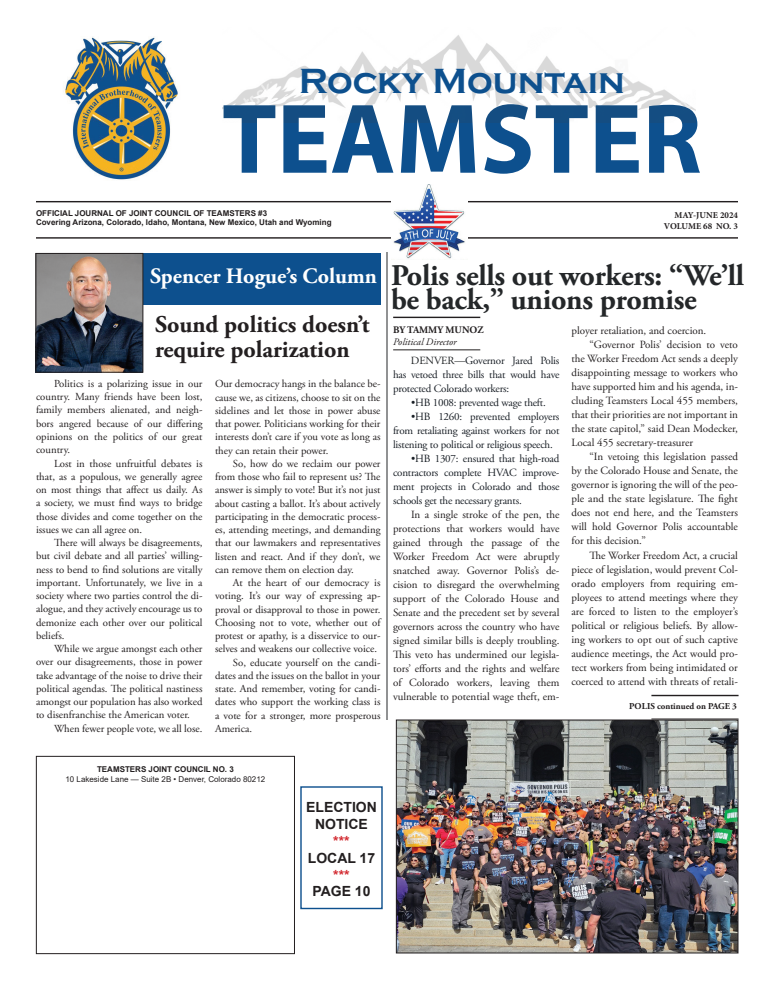
<style>
.page{position:relative;width:774px;height:990px;background:#fff}
.page>*{position:absolute;margin:0;border:0;box-sizing:border-box;transform-origin:0 0}
.t1{font:700 100px "Myriad Pro";color:#0d508e}
.t2{font:700 36px "Copperplate Gothic";color:#0d508e}
.t3{font:700 30px/24px "Adobe Garamond Pro";letter-spacing:-.01em;color:#242729}
.t4{font:700 24px/24.9px "Adobe Garamond Pro";color:#231f20}
.t5{font:700 22px "Adobe Garamond Pro";color:#fff}
.t6{font:700 14px/16.8px "Arial";color:#231f20;text-align:center}
.t7{font:700 14px "Arial";color:#d1232a}
.t8{font:11px/14px "Adobe Garamond Pro";color:#231f20;text-align:justify}
.t9{font:11px/14px "Adobe Garamond Pro";letter-spacing:-.02em;color:#191f26;text-align:justify}
.t10{font:10.8px/13.3px "Adobe Garamond Pro";color:#231f20;text-align:justify}
.t11{font:italic 10px "Adobe Garamond Pro";color:#231f20}
.t12{font:700 10px "Adobe Garamond Pro";color:#231f20}
.t13{font:700 9px/10.8px "Minion Pro";color:#231f20;text-align:right}
.t14{font:700 9px "Adobe Garamond Pro";color:#231f20}
.t15{font:700 8px/9.6px "Arial";color:#231f20}
.t16{font:8px "Arial";color:#231f20}
.s1{color:#242729}
</style>
<div class="page">
<div style="left:36px;top:253px;width:345px;height:52px;background:#0d508e"></div>
<div style="left:36px;top:756px;width:259px;height:198px;border:1px solid #231f20"></div>
<hr style="left:36px;top:201px;width:702px;height:1px;background:#231f20">
<hr style="left:36px;top:237px;width:702px;height:2px;background:#231f20">
<img style="left:63px;top:37px;width:115px;height:143px">
<img style="left:222px;top:35px;width:474px;height:78px">
<img style="left:38px;top:255px;width:103px;height:116px">
<div style="left:36px;top:253px;width:107px;height:120px;border:1px solid #231f20"></div>
<img style="left:391px;top:185px;width:77px;height:74px">
<hr style="left:393px;top:317px;width:87px;height:1px;background:#231f20">
<hr style="left:393px;top:350px;width:87px;height:1px;background:#231f20">
<hr style="left:651px;top:695px;width:88px;height:1px;background:#231f20">
<hr style="left:651px;top:719px;width:88px;height:1px;background:#231f20">
<img style="left:398px;top:722px;width:338px;height:229px">
<div style="left:396px;top:720px;width:342px;height:233px;border:1px solid #231f20"></div>
<hr style="left:387px;top:252px;width:1px;height:468px;background:#242729">
<h2 class="t2" style="left:299px;top:61px;width:328px">Rocky Mountain</h2>
<h1 class="t1" style="left:222px;top:74px;width:481px">TEAMSTER</h1>
<p class="t15" style="left:36px;top:208px;width:297px">OFFICIAL JOURNAL OF JOINT COUNCIL OF TEAMSTERS #3<br>Covering Arizona, Colorado, Idaho, Montana, New Mexico, Utah and Wyoming</p>
<p class="t13" style="left:664px;top:210px;width:76px">MAY-JUNE 2024<br>VOLUME 68 NO. 3</p>
<h3 class="t5" style="left:150px;top:264px;width:228px">Spencer Hogue’s Column</h3>
<h3 class="t4" style="left:155px;top:313px;width:216px">Sound politics doesn’t require polarization</h3>
<p class="t10" style="left:215px;top:378px;width:167px">Our democracy hangs in the balance be&shy;cause we, as citizens, choose to sit on the sidelines and let those in power abuse that power. Politicians working for their interests don’t care if you vote as long as they can retain their power.</p>
<p class="t10" style="left:215px;top:457px;width:167px;text-indent:18px">So, how do we reclaim our power from those who fail to represent us? The answer is simply to vote! But it’s not just about casting a ballot. It’s about actively participating in the democratic process&shy;es, attending meetings, and demanding that our lawmakers and representatives listen and react. And if they don’t, we can remove them on election day.</p>
<p class="t10" style="left:233px;top:576px;width:149px">At the heart of our democracy is</p>
<p class="t10" style="left:215px;top:590px;width:167px">voting. It’s our way of expressing ap-</p>
<p class="t10" style="left:215px;top:603px;width:167px">proval or disapproval to those in power.</p>
<p class="t10" style="left:215px;top:616px;width:167px">Choosing not to vote, whether out of</p>
<p class="t10" style="left:215px;top:629px;width:167px">protest or apathy, is a disservice to our-</p>
<p class="t10" style="left:215px;top:643px;width:164px">selves and weakens our collective voice.</p>
<p class="t10" style="left:233px;top:656px;width:149px">So, educate yourself on the candi-</p>
<p class="t10" style="left:215px;top:669px;width:167px">dates and the issues on the ballot in your</p>
<p class="t10" style="left:215px;top:682px;width:167px">state. And remember, voting for candi-</p>
<p class="t10" style="left:215px;top:696px;width:167px">dates who support the working class is</p>
<p class="t10" style="left:215px;top:709px;width:167px">a vote for a stronger, more prosperous</p>
<p class="t10" style="left:215px;top:722px;width:39px">America.</p>
<p class="t10" style="left:36px;top:377px;width:168px;text-indent:18px">Politics is a polarizing issue in our country. Many friends have been lost, family members alienated, and neigh&shy;bors angered because of our differing opinions on the politics of our great country.</p>
<p class="t10" style="left:36px;top:457px;width:168px;text-indent:18px">Lost in those unfruitful debates is that, as a populous, we generally agree on most things that affect us daily. As a society, we must find ways to bridge those divides and come together on the issues we can all agree on.</p>
<p class="t10" style="left:36px;top:536px;width:168px;text-indent:18px">There will always be disagreements, but civil debate and all parties’ willing&shy;ness to bend to find solutions are vitally important. Unfortunately, we live in a society where two parties control the di&shy;alogue, and they actively encourage us to demonize each other over our political beliefs.</p>
<p class="t10" style="left:36px;top:642px;width:168px;text-indent:18px">While we argue amongst each other over our disagreements, those in power take advantage of the noise to drive their political agendas. The political nastiness amongst our population has also worked to disenfranchise the American voter.</p>
<p class="t10" style="left:54px;top:722px;width:150px">When fewer people vote, we all lose.</p>
<h3 class="t3" style="left:391px;top:264px;width:355px">Polis sells out workers: “We’ll be back,” unions promise</h3>
<p class="t8" style="left:572px;top:324px;width:136px">ployer retaliation, and coercion.</p>
<p class="t8" style="left:589px;top:338px;width:150px">“Governor Polis’ decision to veto</p>
<p class="t8" style="left:572px;top:352px;width:168px">the Worker Freedom Act sends a deeply</p>
<p class="t8" style="left:572px;top:366px;width:168px">disappointing message to workers who</p>
<p class="t8" style="left:572px;top:380px;width:168px">have supported him and his agenda, in-</p>
<p class="t8" style="left:572px;top:394px;width:168px">cluding Teamsters Local 455 members,</p>
<p class="t8" style="left:572px;top:408px;width:168px">that their priorities are not important in</p>
<p class="t8" style="left:572px;top:422px;width:168px">the state capitol,” said Dean Modecker,</p>
<p class="t8" style="left:572px;top:436px;width:123px">Local 455 secretary-treasurer</p>
<p class="t8" style="left:589px;top:450px;width:150px">“In vetoing this legislation passed</p>
<p class="t8" style="left:572px;top:464px;width:168px">by the Colorado House and Senate, the</p>
<p class="t8" style="left:571px;top:478px;width:168px">governor is ignoring the will of the peo-</p>
<p class="t8" style="left:571px;top:492px;width:168px">ple and the state legislature. The fight</p>
<p class="t8" style="left:571px;top:506px;width:168px">does not end here, and the Teamsters</p>
<p class="t8" style="left:571px;top:520px;width:168px">will hold Governor Polis accountable</p>
<p class="t8" style="left:571px;top:534px;width:76px">for this decision.”</p>
<p class="t8" style="left:589px;top:548px;width:150px">The Worker Freedom Act, a crucial</p>
<p class="t8" style="left:571px;top:562px;width:168px">piece of legislation, would prevent Col-</p>
<p class="t8" style="left:571px;top:576px;width:168px">orado employers from requiring em-</p>
<p class="t8" style="left:571px;top:590px;width:168px">ployees to attend meetings where they</p>
<p class="t8" style="left:571px;top:604px;width:168px">are forced to listen to the employer’s</p>
<p class="t8" style="left:571px;top:618px;width:168px">political or religious beliefs. By allow-</p>
<p class="t8" style="left:571px;top:632px;width:168px">ing workers to opt out of such captive</p>
<p class="t8" style="left:571px;top:646px;width:168px">audience meetings, the Act would pro-</p>
<p class="t8" style="left:571px;top:660px;width:168px">tect workers from being intimidated or</p>
<p class="t8" style="left:571px;top:674px;width:168px">coerced to attend with threats of retali-</p>
<p class="t14" style="left:629px;top:700px;width:109px">POLIS continued on PAGE 3</p>
<p class="t12" style="left:393px;top:324px;width:92px">BY TAMMY MUNOZ</p>
<p class="t11" style="left:393px;top:336px;width:65px">Political Director</p>
<p class="t9" style="left:393px;top:354px;width:168px;text-indent:18px"><span class="s1">DENVER—</span>Governor Jared Polis has vetoed three bills that would have protected Colorado workers:</p>
<p class="t9" style="left:411px;top:396px;width:136px">•HB 1008: prevented wage theft.</p>
<p class="t9" style="left:393px;top:410px;width:168px;text-indent:18px">•HB 1260: prevented employers from retaliating against workers for not listening to political or religious speech.</p>
<p class="t9" style="left:393px;top:452px;width:168px;text-indent:18px">•HB 1307: ensured that high-road contractors complete HVAC improve&shy;ment projects in Colorado and those schools get the necessary grants.</p>
<p class="t8" style="left:393px;top:508px;width:168px;text-indent:18px">In a single stroke of the pen, the protections that workers would have gained through the passage of the Worker Freedom Act were abruptly snatched away. Governor Polis’s de&shy;cision to disregard the overwhelming support of the Colorado House and Senate and the precedent set by several governors across the country who have signed similar bills is deeply troubling.<br>This veto has undermined our legisla&shy;tors’ efforts and the rights and welfare of Colorado workers, leaving them vulnerable to potential wage theft, em-</p>
<p class="t15" style="left:97px;top:765px;width:138px">TEAMSTERS JOINT COUNCIL NO. 3</p>
<p class="t16" style="left:66px;top:773px;width:201px">10 Lakeside Lane — Suite 2B • Denver, Colorado 80212</p>
<p class="t6" style="left:306px;top:799px;width:72px">ELECTION<br>NOTICE</p>
<p class="t7" style="left:333px;top:831px;width:18px">***</p>
<p class="t6" style="left:308px;top:850px;width:69px">LOCAL 17</p>
<p class="t7" style="left:333px;top:865px;width:18px">***</p>
<p class="t6" style="left:312px;top:883px;width:60px">PAGE 10</p>
</div>
